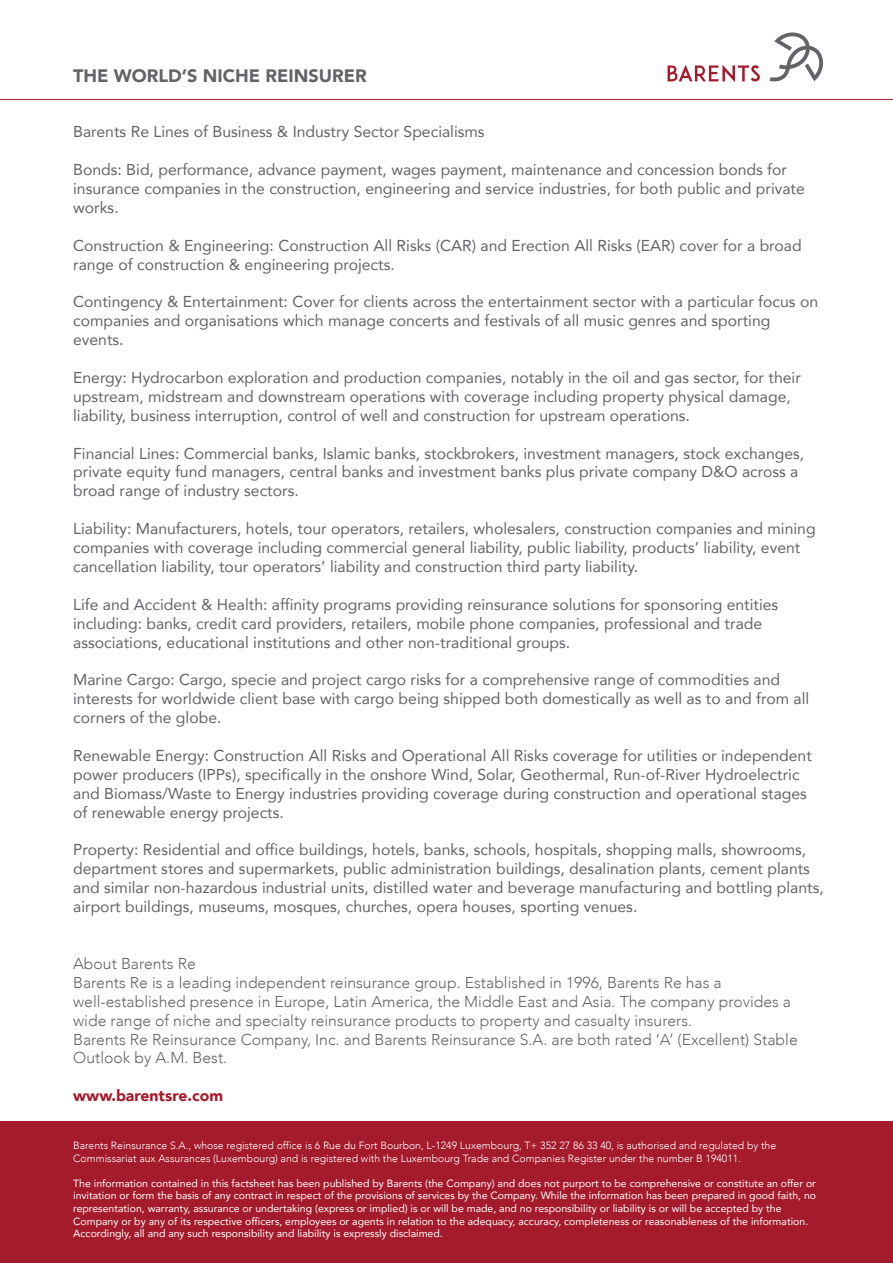
<style>
.page{position:relative;width:893px;height:1263px;background:#fff}
.page>*{position:absolute;margin:0;border:0;box-sizing:border-box;transform-origin:0 0}
.t1{font:900 18px "Avenir";color:#636468}
.t2{font:15.75px/18.9px "Avenir";color:#636468}
.t3{font:300 15.75px/18.9px "Avenir";color:#636468}
.t4{font:900 15.75px "Avenir";color:#a41c2c}
.t5{font:10.5px/12.6px "Avenir";color:#fff}
.t6{font:300 10.5px/12.6px "Avenir";color:#fff}
</style>
<div class="page">
<div style="left:0;top:1121px;width:893px;height:142px;background:#a41c2c"></div>
<svg style="left:668px;top:65px;width:92px;height:17px"></svg>
<svg style="left:770px;top:32px;width:53px;height:50px"></svg>
<hr style="left:0;top:99px;width:893px;height:1px;background:#a41c2c">
<p class="t1" style="left:73px;top:61px;width:295px">THE WORLD’S NICHE REINSURER</p>
<p class="t2" style="left:73px;top:122px;width:413px">Barents Re Lines of Business &amp; Industry Sector Specialisms</p>
<p class="t2" style="left:73px;top:160px;width:733px">Bonds: Bid, performance, advance payment, wages payment, maintenance and concession bonds for insurance companies in the construction, engineering and service industries, for both public and private works.</p>
<p class="t2" style="left:73px;top:235px;width:730px">Construction &amp; Engineering: Construction All Risks (CAR) and Erection All Risks (EAR) cover for a broad range of construction &amp; engineering projects.</p>
<p class="t2" style="left:73px;top:292px;width:746px">Contingency &amp; Entertainment: Cover for clients across the entertainment sector with a particular focus on companies and organisations which manage concerts and festivals of all music genres and sporting events.</p>
<p class="t2" style="left:73px;top:368px;width:729px">Energy: Hydrocarbon exploration and production companies, notably in the oil and gas sector, for their upstream, midstream and downstream operations with coverage including property physical damage, liability, business interruption, control of well and construction for upstream operations.</p>
<p class="t2" style="left:73px;top:443px;width:732px">Financial Lines: Commercial banks, Islamic banks, stockbrokers, investment managers, stock exchanges, private equity fund managers, central banks and investment banks plus private company D&amp;O across a broad range of industry sectors.</p>
<p class="t2" style="left:73px;top:519px;width:744px">Liability: Manufacturers, hotels, tour operators, retailers, wholesalers, construction companies and mining companies with coverage including commercial general liability, public liability, products’ liability, event cancellation liability, tour operators’ liability and construction third party liability.</p>
<p class="t2" style="left:73px;top:594px;width:707px">Life and Accident &amp; Health: affinity programs providing reinsurance solutions for sponsoring entities including: banks, credit card providers, retailers, mobile phone companies, professional and trade associations, educational institutions and other non-traditional groups.</p>
<p class="t2" style="left:73px;top:670px;width:737px">Marine Cargo: Cargo, specie and project cargo risks for a comprehensive range of commodities and interests for worldwide client base with cargo being shipped both domestically as well as to and from all corners of the globe.</p>
<p class="t2" style="left:73px;top:746px;width:740px">Renewable Energy: Construction All Risks and Operational All Risks coverage for utilities or independent power producers (IPPs), specifically in the onshore Wind, Solar, Geothermal, Run-of-River Hydroelectric and Biomass/Waste to Energy industries providing coverage during construction and operational stages of renewable energy projects.</p>
<p class="t2" style="left:73px;top:840px;width:752px">Property: Residential and office buildings, hotels, banks, schools, hospitals, shopping malls, showrooms, department stores and supermarkets, public administration buildings, desalination plants, cement plants and similar non-hazardous industrial units, distilled water and beverage manufacturing and bottling plants, airport buildings, museums, mosques, churches, opera houses, sporting venues.</p>
<p class="t3" style="left:73px;top:954px;width:726px">About Barents Re<br>Barents Re is a leading independent reinsurance group. Established in 1996, Barents Re has a well-established presence in Europe, Latin America, the Middle East and Asia. The company provides a wide range of niche and specialty reinsurance products to property and casualty insurers.<br>Barents Re Reinsurance Company, Inc. and Barents Reinsurance S.A. are both rated ‘A’ (Excellent) Stable Outlook by A.M. Best.</p>
<p class="t4" style="left:73px;top:1082px;width:151px">www.barentsre.com</p>
<p class="t6" style="left:73px;top:1139px;width:705px">Barents Reinsurance S.A., whose registered office is 6 Rue du Fort Bourbon, L-1249 Luxembourg, T+ 352 27 86 33 40, is authorised and regulated by the<br>Commissariat aux Assurances (Luxembourg) and is registered with the Luxembourg Trade and Companies Register under the number B 194011.</p>
<p class="t5" style="left:73px;top:1176px;width:744px">The information contained in this factsheet has been published by Barents (the Company) and does not purport to be comprehensive or constitute an offer or invitation or form the basis of any contract in respect of the provisions of services by the Company. While the information has been prepared in good faith, no representation, warranty, assurance or undertaking (express or implied) is or will be made, and no responsibility or liability is or will be accepted by the Company or by any of its respective officers, employees or agents in relation to the adequacy, accuracy, completeness or reasonableness of the information.<br>Accordingly, all and any such responsibility and liability is expressly disclaimed.</p>
</div>
